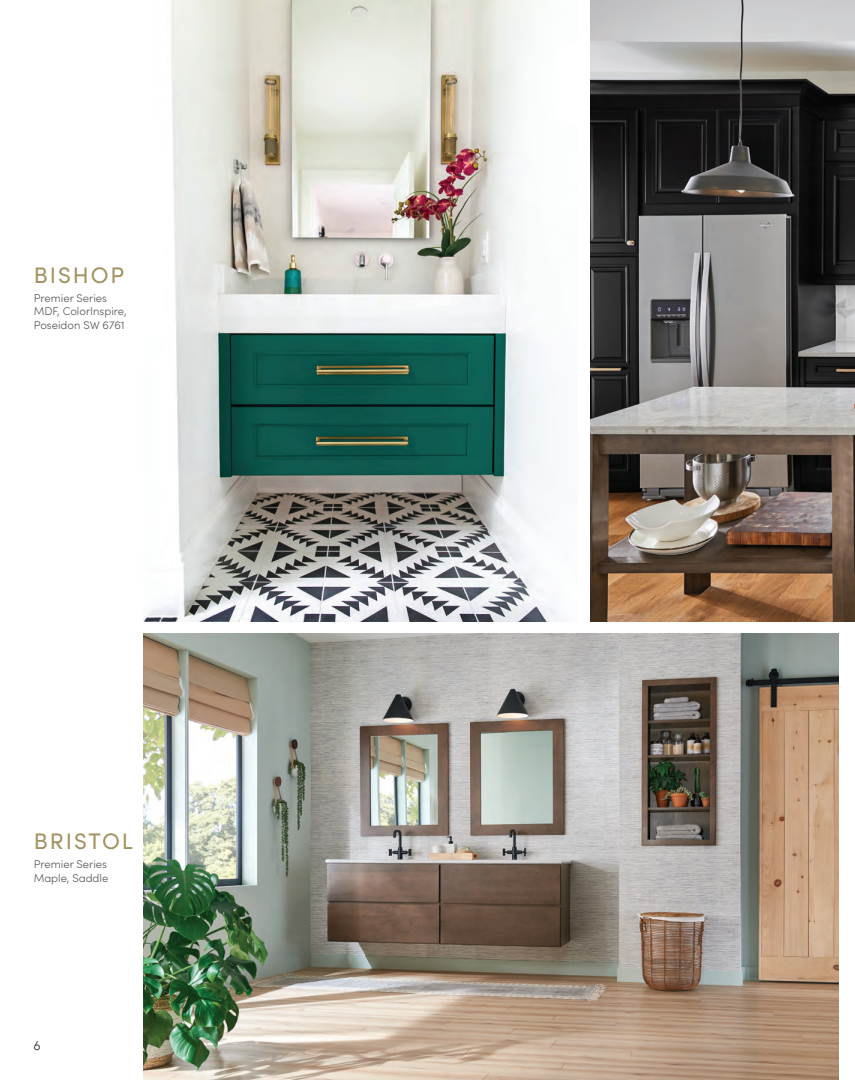
<style>
.page{position:relative;width:855px;height:1080px;background:#fff}
.page>*{position:absolute;margin:0;border:0;box-sizing:border-box;transform-origin:0 0}
.t1{font:22.5px "Sofia Pro";letter-spacing:.085em;color:#a29161}
.t2{font:300 12.5px "Avenir";color:#231f20}
.t3{font:300 11.25px/13.8px "Sofia Pro";color:#57585a}
</style>
<div class="page">
<img style="left:143px;top:0;width:419px;height:621px">
<img style="left:143px;top:633px;width:696px;height:447px">
<img style="left:590px;top:0;width:265px;height:621px">
<h1 class="t1" style="left:34px;top:259px;width:92px">BISHOP</h1>
<p class="t3" style="left:34px;top:290px;width:94px">Premier Series<br>MDF, ColorInspire,<br>Poseidon SW 6761</p>
<h1 class="t1" style="left:34px;top:825px;width:100px">BRISTOL</h1>
<p class="t3" style="left:34px;top:857px;width:76px">Premier Series<br>Maple, Saddle</p>
<p class="t2" style="left:34px;top:1038px;width:8px">6</p>
</div>
